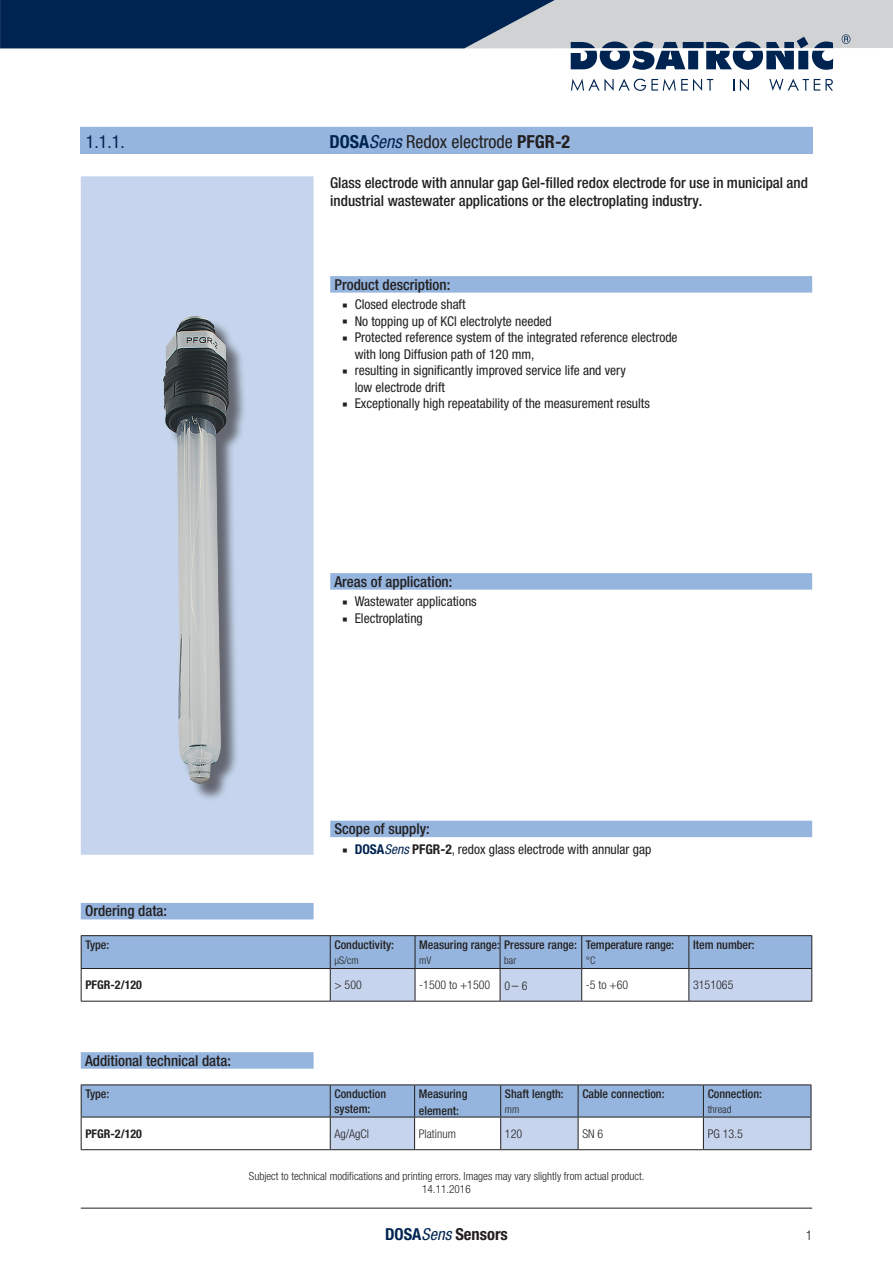
<style>
.page{position:relative;width:893px;height:1263px;background:#fff}
.page>*{position:absolute;margin:0;border:0;box-sizing:border-box;transform-origin:0 0}
.t1{font:condensed 18px "Helvetica Neue LT Pro";color:#231f20}
.t2{font:condensed 18px "Helvetica Neue LT Pro";color:#002451}
.t3{font:700 condensed 16.5px "Helvetica Neue LT Pro";color:#231f20}
.t4{font:500 condensed 15px/18px "Helvetica Neue LT Pro";color:#231f20}
.t5{font:condensed 13.5px/16.5px "Helvetica Neue LT Pro";color:#231f20}
.t6{font:300 condensed 13.5px "Helvetica Neue LT Pro";color:#231f20}
.t7{font:500 condensed 12px/15px "Helvetica Neue LT Pro";color:#231f20}
.t8{font:300 condensed 12px "Helvetica Neue LT Pro";color:#231f20}
.t9{font:700 condensed 12px "Helvetica Neue LT Pro";color:#231f20}
.t10{font:300 condensed 11.25px/13.5px "Helvetica Neue LT Pro";color:#231f20;text-align:center}
.t11{font:300 condensed 10.5px "Helvetica Neue LT Pro";color:#231f20}
.s1{font-weight:700;color:#002451}
.s2{font-style:italic;color:#002451}
.s3{font-weight:700}
.s4{font-size:13.5px}
.s5{color:#002451}
.s6{font-weight:400;font-style:italic;color:#002451}
</style>
<div class="page">
<hr style="left:81px;top:1208px;width:731px;height:1px;background:#231f20">
<svg style="left:571px;top:79px;width:142px;height:12px"></svg>
<svg style="left:733px;top:79px;width:1px;height:12px"></svg>
<svg style="left:740px;top:79px;width:9px;height:12px"></svg>
<svg style="left:769px;top:79px;width:64px;height:12px"></svg>
<svg style="left:0;top:0;width:893px;height:70px"></svg>
<div style="left:81px;top:176px;width:233px;height:679px;background:#c6d5ed;border:2px solid #c6d5ed"></div>
<div style="left:165px;top:319px;width:82px;height:483px;background:#231f20;opacity:.6"></div>
<img style="left:162px;top:316px;width:67px;height:468px">
<div style="left:80px;top:127px;width:733px;height:27px;background:#95b5de"></div>
<div style="left:81px;top:903px;width:233px;height:16px;background:#95b5de"></div>
<svg style="left:82px;top:936px;width:729px;height:65px"></svg>
<hr style="left:81px;top:1001px;width:249px;height:1px;background:#231f20">
<hr style="left:330px;top:1001px;width:85px;height:1px;background:#231f20">
<hr style="left:415px;top:1001px;width:85px;height:1px;background:#231f20">
<hr style="left:500px;top:1001px;width:82px;height:1px;background:#231f20">
<hr style="left:582px;top:1001px;width:107px;height:1px;background:#231f20">
<hr style="left:81px;top:969px;width:1px;height:32px;background:#231f20">
<hr style="left:330px;top:969px;width:1px;height:32px;background:#231f20">
<hr style="left:415px;top:969px;width:1px;height:32px;background:#231f20">
<hr style="left:500px;top:969px;width:1px;height:32px;background:#231f20">
<hr style="left:581px;top:969px;width:1px;height:32px;background:#231f20">
<hr style="left:688px;top:969px;width:1px;height:32px;background:#231f20">
<hr style="left:811px;top:969px;width:1px;height:32px;background:#231f20">
<hr style="left:689px;top:1001px;width:123px;height:1px;background:#231f20">
<hr style="left:81px;top:935px;width:249px;height:1px;background:#231f20">
<hr style="left:81px;top:936px;width:1px;height:32px;background:#231f20">
<hr style="left:330px;top:935px;width:85px;height:1px;background:#231f20">
<hr style="left:330px;top:936px;width:1px;height:32px;background:#231f20">
<hr style="left:415px;top:935px;width:85px;height:1px;background:#231f20">
<hr style="left:415px;top:936px;width:1px;height:32px;background:#231f20">
<hr style="left:500px;top:935px;width:82px;height:1px;background:#231f20">
<hr style="left:500px;top:936px;width:1px;height:32px;background:#231f20">
<hr style="left:582px;top:935px;width:107px;height:1px;background:#231f20">
<hr style="left:581px;top:936px;width:1px;height:32px;background:#231f20">
<hr style="left:689px;top:935px;width:123px;height:1px;background:#231f20">
<hr style="left:688px;top:936px;width:1px;height:32px;background:#231f20">
<hr style="left:811px;top:936px;width:1px;height:32px;background:#231f20">
<hr style="left:81px;top:968px;width:249px;height:1px;background:#231f20">
<hr style="left:330px;top:968px;width:85px;height:1px;background:#231f20">
<hr style="left:415px;top:968px;width:85px;height:1px;background:#231f20">
<hr style="left:500px;top:968px;width:82px;height:1px;background:#231f20">
<hr style="left:582px;top:968px;width:107px;height:1px;background:#231f20">
<hr style="left:689px;top:968px;width:123px;height:1px;background:#231f20">
<div style="left:330px;top:276px;width:482px;height:17px;background:#95b5de"></div>
<div style="left:330px;top:573px;width:482px;height:17px;background:#95b5de"></div>
<div style="left:330px;top:821px;width:482px;height:16px;background:#95b5de"></div>
<div style="left:81px;top:1052px;width:233px;height:17px;background:#95b5de"></div>
<svg style="left:82px;top:1085px;width:729px;height:64px"></svg>
<hr style="left:81px;top:1149px;width:249px;height:1px;background:#231f20">
<hr style="left:330px;top:1149px;width:85px;height:1px;background:#231f20">
<hr style="left:415px;top:1149px;width:86px;height:1px;background:#231f20">
<hr style="left:501px;top:1149px;width:77px;height:1px;background:#231f20">
<hr style="left:578px;top:1149px;width:125px;height:1px;background:#231f20">
<hr style="left:81px;top:1084px;width:249px;height:1px;background:#231f20">
<hr style="left:81px;top:1085px;width:1px;height:32px;background:#231f20">
<hr style="left:330px;top:1084px;width:85px;height:1px;background:#231f20">
<hr style="left:330px;top:1085px;width:1px;height:32px;background:#231f20">
<hr style="left:415px;top:1084px;width:86px;height:1px;background:#231f20">
<hr style="left:414px;top:1085px;width:1px;height:32px;background:#231f20">
<hr style="left:501px;top:1084px;width:77px;height:1px;background:#231f20">
<hr style="left:500px;top:1085px;width:1px;height:32px;background:#231f20">
<hr style="left:578px;top:1084px;width:125px;height:1px;background:#231f20">
<hr style="left:578px;top:1085px;width:1px;height:32px;background:#231f20">
<hr style="left:703px;top:1084px;width:108px;height:1px;background:#231f20">
<hr style="left:703px;top:1085px;width:1px;height:32px;background:#231f20">
<hr style="left:811px;top:1085px;width:1px;height:32px;background:#231f20">
<hr style="left:81px;top:1117px;width:249px;height:1px;background:#231f20">
<hr style="left:330px;top:1117px;width:85px;height:1px;background:#231f20">
<hr style="left:415px;top:1117px;width:86px;height:1px;background:#231f20">
<hr style="left:501px;top:1117px;width:77px;height:1px;background:#231f20">
<hr style="left:578px;top:1117px;width:125px;height:1px;background:#231f20">
<hr style="left:703px;top:1117px;width:108px;height:1px;background:#231f20">
<hr style="left:81px;top:1117px;width:1px;height:32px;background:#231f20">
<hr style="left:330px;top:1117px;width:1px;height:32px;background:#231f20">
<hr style="left:414px;top:1117px;width:1px;height:32px;background:#231f20">
<hr style="left:500px;top:1117px;width:1px;height:32px;background:#231f20">
<hr style="left:578px;top:1117px;width:1px;height:32px;background:#231f20">
<hr style="left:703px;top:1117px;width:1px;height:32px;background:#231f20">
<hr style="left:811px;top:1117px;width:1px;height:32px;background:#231f20">
<hr style="left:703px;top:1149px;width:108px;height:1px;background:#231f20">
<h1 class="t2" style="left:86px;top:131px;width:40px">1.1.1.</h1>
<h1 class="t1" style="left:329px;top:131px;width:242px"><span class="s1">DOSA</span><span class="s2">Sens</span> Redox electrode <span class="s3">PFGR-2</span></h1>
<p class="t4" style="left:330px;top:173px;width:479px">Glass electrode with annular gap Gel-filled redox electrode for use in municipal and industrial wastewater applications or the electroplating industry.</p>
<p class="t4" style="left:334px;top:275px;width:117px">Product description:</p>
<p class="t5" style="left:355px;top:296px;width:324px">Closed electrode shaft<br>No topping up of KCl electrolyte needed<br>Protected reference system of the integrated reference electrode with long Diffusion path of 120 mm,<br>resulting in significantly improved service life and very<br>low electrode drift<br>Exceptionally high repeatability of the measurement results</p>
<p class="t4" style="left:334px;top:572px;width:119px">Areas of application:</p>
<p class="t5" style="left:355px;top:593px;width:124px">Wastewater applications<br>Electroplating</p>
<p class="t4" style="left:334px;top:820px;width:97px">Scope of supply:</p>
<p class="t5" style="left:355px;top:840px;width:298px"><span class="s1">DOSA</span><span class="s2">Sens</span> <span class="s3">PFGR-2</span>, redox glass electrode with annular gap</p>
<p class="t4" style="left:85px;top:902px;width:84px">Ordering data:</p>
<p class="t7" style="left:85px;top:937px;width:25px">Type:</p>
<p class="t7" style="left:334px;top:937px;width:61px">Conductivity:</p>
<p class="t11" style="left:334px;top:954px;width:26px">µS/cm</p>
<p class="t7" style="left:419px;top:937px;width:159px">Measuring range: Pressure range:</p>
<p class="t11" style="left:419px;top:954px;width:14px">mV</p>
<p class="t11" style="left:504px;top:954px;width:14px">bar</p>
<p class="t7" style="left:586px;top:937px;width:90px">Temperature range:</p>
<p class="t11" style="left:586px;top:954px;width:11px">°C</p>
<p class="t7" style="left:693px;top:937px;width:63px">Item number:</p>
<p class="t9" style="left:85px;top:978px;width:58px">PFGR-2/120</p>
<p class="t8" style="left:334px;top:978px;width:29px">&gt; 500</p>
<p class="t8" style="left:419px;top:978px;width:110px">-1500 to +1500 0<span class="s4">–</span> 6</p>
<p class="t8" style="left:586px;top:978px;width:44px">-5 to +60</p>
<p class="t8" style="left:693px;top:978px;width:42px">3151065</p>
<p class="t4" style="left:85px;top:1051px;width:147px">Additional technical data:</p>
<p class="t7" style="left:85px;top:1086px;width:25px">Type:</p>
<p class="t7" style="left:334px;top:1086px;width:53px">Conduction system:</p>
<p class="t7" style="left:419px;top:1085px;width:50px;line-height:16.5px">Measuring element:</p>
<p class="t7" style="left:505px;top:1086px;width:60px">Shaft length:</p>
<p class="t11" style="left:505px;top:1103px;width:16px">mm</p>
<p class="t7" style="left:582px;top:1086px;width:84px">Cable connection:</p>
<p class="t7" style="left:708px;top:1086px;width:56px">Connection:</p>
<p class="t11" style="left:708px;top:1103px;width:25px">thread</p>
<p class="t9" style="left:85px;top:1126px;width:58px">PFGR-2/120</p>
<p class="t8" style="left:334px;top:1126px;width:36px">Ag/AgCl</p>
<p class="t8" style="left:419px;top:1126px;width:39px">Platinum</p>
<p class="t8" style="left:505px;top:1126px;width:19px">120</p>
<p class="t8" style="left:582px;top:1126px;width:22px">SN 6</p>
<p class="t8" style="left:708px;top:1126px;width:37px">PG 13.5</p>
<p class="t10" style="left:249px;top:1169px;width:397px">Subject to technical modifications and printing errors. Images may vary slightly from actual product.<br>14.11.2016</p>
<p class="t3" style="left:385px;top:1224px;width:124px"><span class="s5">DOSA</span><span class="s6">Sens</span> Sensors</p>
<p class="t6" style="left:806px;top:1227px;width:8px">1</p>
</div>
